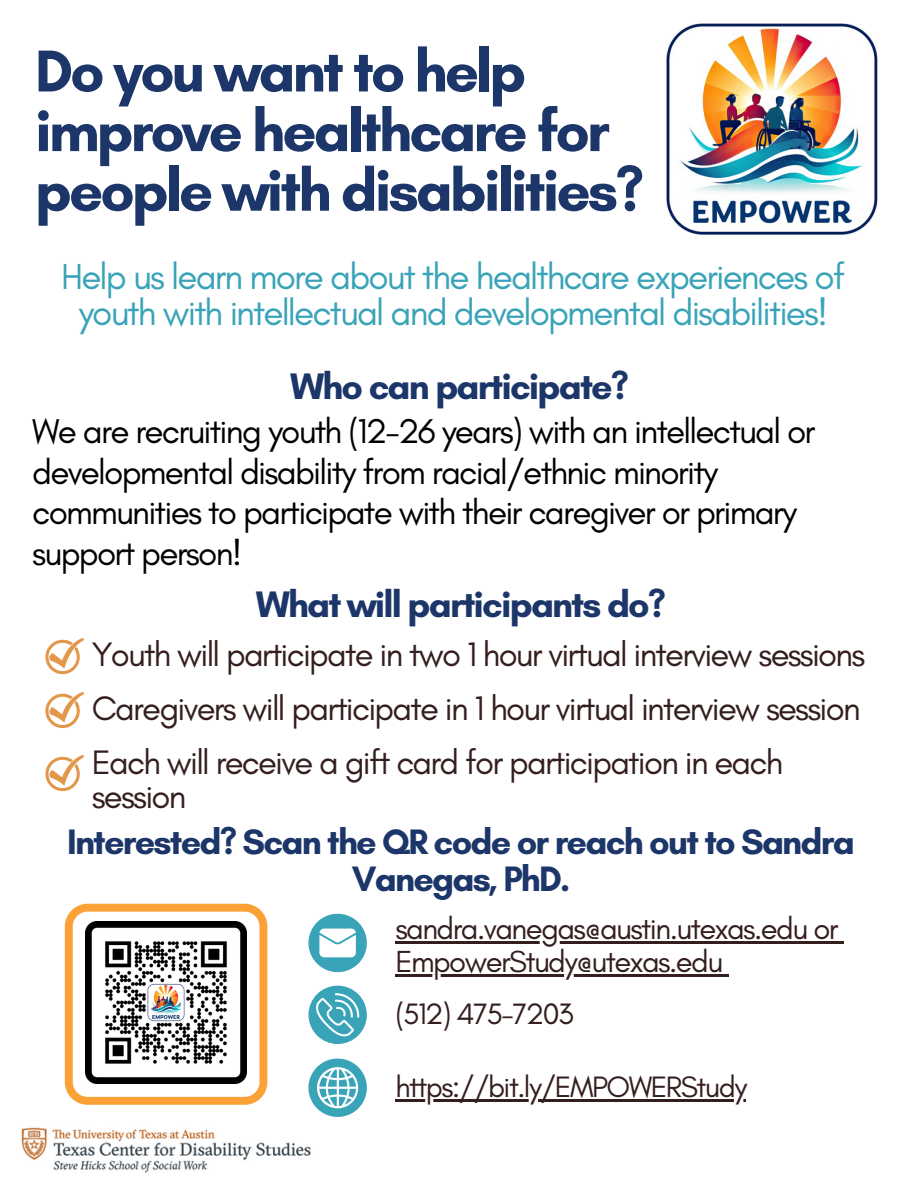
<style>
.page{position:relative;width:918px;height:1188px;background:#fff}
.page>*{position:absolute;margin:0;border:0;box-sizing:border-box;transform-origin:0 0}
.t1{font:700 60.15px/59.7px "Glacial Indifference";letter-spacing:-.05em;color:#1c3669}
.t2{font:700 37.65px "Glacial Indifference";letter-spacing:-.05em;color:#1c3669}
.t3{font:36.9px/36px "Glacial Indifference";letter-spacing:-.05em;color:#39a3b8;text-align:center}
.t4{font:700 36px/37.2px "Glacial Indifference";letter-spacing:-.05em;color:#1c3669;text-align:center}
.t5{font:35.1px/40.5px "Glacial Indifference";letter-spacing:-.05em;color:#000}
.t6{font:34.5px/34.8px "Glacial Indifference";letter-spacing:-.05em;color:#341e1e}
.t7{font:31.05px "Glacial Indifference";letter-spacing:-.05em;color:#341e1e}
.t8{font:30px "Glacial Indifference";letter-spacing:-.05em;color:#341e1e}
</style>
<div class="page">
<img style="left:21px;top:1127px;width:290px;height:46px">
<img style="left:666px;top:23px;width:212px;height:212px">
<svg style="left:45px;top:755px;width:39px;height:36px"></svg>
<svg style="left:45px;top:638px;width:39px;height:36px"></svg>
<svg style="left:45px;top:692px;width:39px;height:36px"></svg>
<svg style="left:65px;top:904px;width:202px;height:200px"></svg>
<img style="left:85px;top:922px;width:162px;height:161px">
<svg style="left:308px;top:1059px;width:59px;height:58px"></svg>
<svg style="left:308px;top:986px;width:59px;height:58px"></svg>
<svg style="left:308px;top:914px;width:59px;height:58px"></svg>
<hr style="left:395px;top:941px;width:442px;height:2px;background:#341e1e">
<svg style="left:837px;top:941px;width:7px;height:2px"></svg>
<hr style="left:395px;top:975px;width:327px;height:2px;background:#341e1e">
<svg style="left:722px;top:975px;width:7px;height:2px"></svg>
<hr style="left:395px;top:1100px;width:351px;height:2px;background:#341e1e">
<h2 class="t1" style="left:35px;top:41px;width:611px">Do you want to help improve healthcare for people with disabilities?</h2>
<h3 class="t3" style="left:61px;top:258px;width:786px">Help us learn more about the healthcare experiences of youth with intellectual and developmental disabilities!</h3>
<h2 class="t2" style="left:290px;top:363px;width:340px">Who can participate?</h2>
<h3 class="t5" style="left:32px;top:411px;width:785px">We are recruiting youth (12-26 years) with an intellectual or developmental disability from racial/ethnic minority communities to participate with their caregiver or primary support person!</h3>
<p class="t2" style="left:256px;top:581px;width:412px">What will participants do?</p>
<h3 class="t6" style="left:92px;top:636px;width:775px">Youth will participate in two 1 hour virtual interview sessions</h3>
<h3 class="t6" style="left:92px;top:690px;width:770px">Caregivers will participate in 1 hour virtual interview session</h3>
<p class="t6" style="left:92px;top:744px;width:693px">Each will receive a gift card for participation in each session</p>
<p class="t4" style="left:67px;top:822px;width:789px">Interested? Scan the QR code or reach out to Sandra<br>Vanegas, PhD.</p>
<h2 class="t7" style="left:395px;top:909px;width:445px">sandra.vanegas@austin.utexas.edu or</h2>
<p class="t7" style="left:395px;top:943px;width:329px">EmpowerStudy@utexas.edu</p>
<p class="t8" style="left:395px;top:996px;width:180px">(512) 475-7203</p>
<p class="t8" style="left:395px;top:1069px;width:353px">https://bit.ly/EMPOWERStudy</p>
</div>
